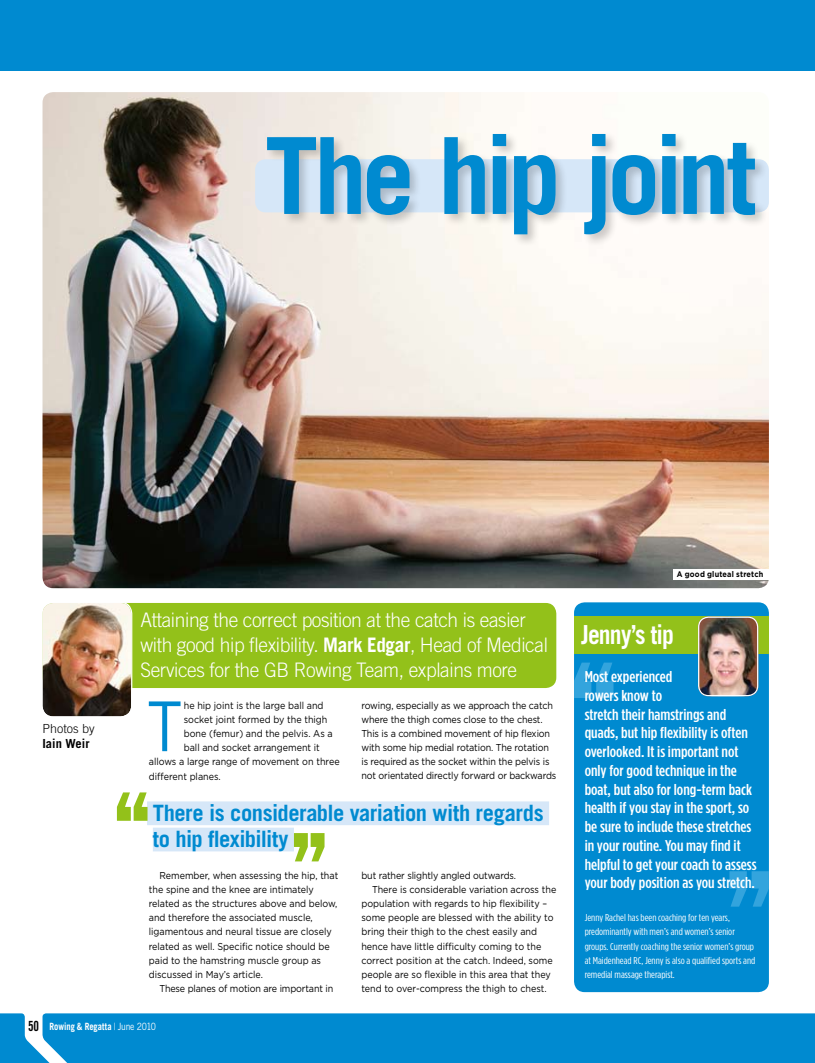
<style>
.page{position:relative;width:815px;height:1063px;background:#fff}
.page>*{position:absolute;margin:0;border:0;box-sizing:border-box;transform-origin:0 0}
.t1{font:700 106.38px "Trade Gothic";letter-spacing:-.06em;color:#008ad0}
.t2{font:68.88px "Trade Gothic";color:#008ad0;scale:.9 1}
.t3{font:700 26.25px "Trade Gothic";letter-spacing:-.035em;color:#fff;scale:.9 1}
.t4{font:700 22.5px/26.2px "Trade Gothic";letter-spacing:-.02em;color:#008ad0}
.t5{font:300 20px/25px "Trade Gothic";letter-spacing:-.02em;color:#fff;scale:.96 1}
.t6{font:500 15.62px/18.8px "Gotham Condensed";color:#fff;scale:1.1 1}
.t7{font:300 12.5px "Trade Gothic";color:#000}
.t8{font:700 12.5px "Trade Gothic";color:#000}
.t9{font:10px/14.1px "Gotham";color:#000;scale:.9 1}
.t10{font:10px/14.1px "Gotham Condensed";color:#fff;scale:1.1 1}
.t11{font:700 10px "Trade Gothic";letter-spacing:.005em;color:#fff;scale:.85 1}
.t12{font:700 8.12px "Gotham";letter-spacing:.025em;color:#000;scale:.9 1}
.s1{font-weight:700}
.s2{font-family:"Trade Gothic Bold Cond Twenty";font-weight:400;font-size:14px;color:#000}
.s3{font-weight:300}
.s4{font-weight:400}
</style>
<div class="page">
<div style="left:0;top:0;width:815px;height:71px;background:#008ad0"></div>
<div style="left:0;top:1013px;width:815px;height:50px;background:#008ad0"></div>
<div style="left:147px;top:801px;width:402px;height:24px;background:#d6e7f8"></div>
<div style="left:153px;top:828px;width:141px;height:23px;background:#d6e7f8"></div>
<svg style="left:117px;top:792px;width:31px;height:29px"></svg>
<svg style="left:294px;top:833px;width:31px;height:28px"></svg>
<div style="left:574px;top:602px;width:195px;height:390px;background:#008ad0;border-radius:11px"></div>
<div style="left:574px;top:617px;width:195px;height:37px;background:#93c11a"></div>
<svg style="left:574px;top:663px;width:39px;height:35px"></svg>
<svg style="left:729px;top:871px;width:40px;height:36px"></svg>
<img style="left:698px;top:617px;width:60px;height:79px">
<div style="left:698px;top:617px;width:60px;height:79px;border:1px solid #fff;border-radius:10px"></div>
<div style="left:43px;top:603px;width:513px;height:85px;background:#93c11a;border-radius:11px"></div>
<img style="left:43px;top:603px;width:88px;height:113px">
<div style="left:41px;top:602px;width:91px;height:116px;border:1px solid #fff;border-radius:11px"></div>
<img style="left:43px;top:92px;width:726px;height:496px">
<div style="left:264px;top:131px;width:503px;height:115px;background:#000;opacity:.2"></div>
<div style="left:673px;top:569px;width:96px;height:11px;background:#fff"></div>
<h1 class="t1" style="left:265px;top:111px;width:493px">The hip joint</h1>
<p class="t7" style="left:43px;top:721px;width:54px">Photos by</p>
<p class="t8" style="left:43px;top:736px;width:49px">Iain Weir</p>
<h3 class="t5" style="left:140px;top:607px;width:426px">Attaining the correct position at the catch is easier with good hip flexibility. <span class="s1">Mark Edgar</span>, Head of Medical<br>Services for the GB Rowing Team, explains more</h3>
<h2 class="t2" style="left:147px;top:685px;width:40px">T</h2>
<p class="t9" style="left:184px;top:698px;width:157px">he hip joint is the large ball and</p>
<p class="t9" style="left:184px;top:712px;width:161px">socket joint formed by the thigh</p>
<p class="t9" style="left:184px;top:726px;width:167px">bone (femur) and the pelvis. As a</p>
<p class="t9" style="left:184px;top:740px;width:153px">ball and socket arrangement it</p>
<p class="t9" style="left:149px;top:755px;width:214px">allows a large range of movement on three</p>
<p class="t9" style="left:149px;top:769px;width:81px">different planes.</p>
<p class="t9" style="left:361px;top:698px;width:218px">rowing, especially as we approach the catch where the thigh comes close to the chest.<br>This is a combined movement of hip flexion with some hip medial rotation. The rotation is required as the socket within the pelvis is not orientated directly forward or backwards</p>
<h3 class="t4" style="left:153px;top:799px;width:392px">There is considerable variation with regards to hip flexibility</h3>
<p class="t9" style="left:149px;top:868px;width:212px;text-indent:11px">Remember, when assessing the hip, that the spine and the knee are intimately related as the structures above and below, and therefore the associated muscle, ligamentous and neural tissue are closely related as well. Specific notice should be paid to the hamstring muscle group as discussed in May’s article.</p>
<p class="t9" style="left:159px;top:981px;width:195px">These planes of motion are important in</p>
<p class="t9" style="left:361px;top:868px;width:173px">but rather slightly angled outwards.</p>
<p class="t9" style="left:372px;top:882px;width:206px">There is considerable variation across the</p>
<p class="t9" style="left:361px;top:896px;width:208px">population with regards to hip flexibility –</p>
<p class="t9" style="left:361px;top:910px;width:215px">some people are blessed with the ability to</p>
<p class="t9" style="left:361px;top:925px;width:197px">bring their thigh to the chest easily and</p>
<p class="t9" style="left:361px;top:939px;width:201px">hence have little difficulty coming to the</p>
<p class="t9" style="left:361px;top:953px;width:214px">correct position at the catch. Indeed, some</p>
<p class="t9" style="left:361px;top:967px;width:212px">people are so flexible in this area that they</p>
<p class="t9" style="left:361px;top:981px;width:207px">tend to over-compress the thigh to chest.</p>
<p class="t11" style="left:28px;top:1021px;width:152px"><span class="s2">50</span> Rowing &amp; Regatta <span class="s3">|</span> <span class="s4">June 2010</span></p>
<p class="t12" style="left:677px;top:569px;width:98px">A good gluteal stretch</p>
<h3 class="t3" style="left:581px;top:619px;width:105px">Jenny’s tip</h3>
<p class="t6" style="left:585px;top:667px;width:158px">Most experienced<br>rowers know to<br>stretch their hamstrings and quads, but hip flexibility is often overlooked. It is important not only for good technique in the boat, but also for long-term back health if you stay in the sport, so be sure to include these stretches in your routine. You may find it helpful to get your coach to assess your body position as you stretch.</p>
<p class="t10" style="left:585px;top:911px;width:157px">Jenny Rachel has been coaching for ten years, predominantly with men’s and women’s senior groups. Currently coaching the senior women’s group at Maidenhead RC, Jenny is also a qualified sports and remedial massage therapist.</p>
</div>
